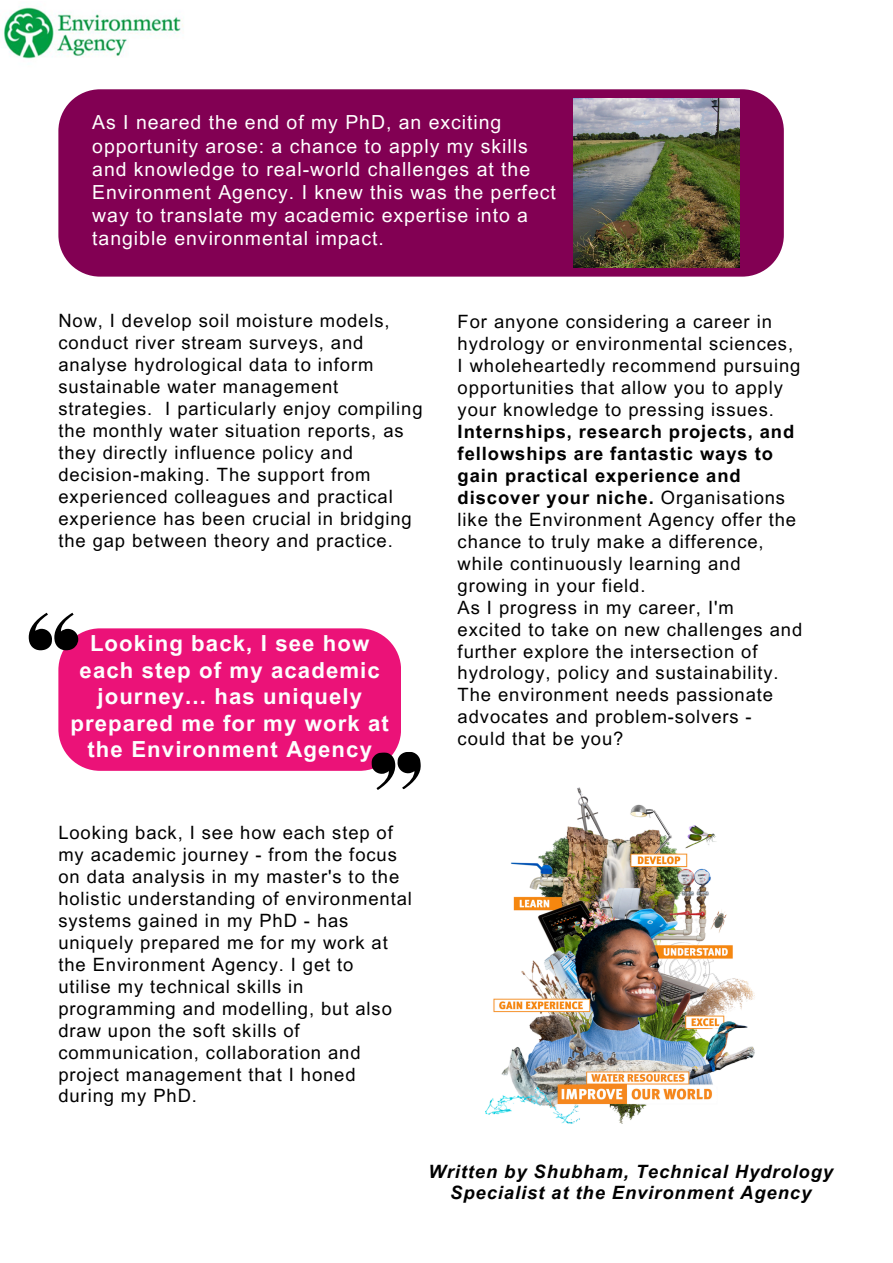
<style>
.page{position:relative;width:893px;height:1263px;background:#fff}
.page>*{position:absolute;margin:0;border:0;box-sizing:border-box;transform-origin:0 0}
.t1{font:700 22.2px/26.4px "Arial MT Pro";letter-spacing:.05em;color:#fdfefe;text-align:center}
.t2{font:19.42px/23.2px "Arial MT Pro";letter-spacing:.05em;color:#fff}
.t3{font:18.38px/21.9px "Arial MT Pro";letter-spacing:.05em;color:#000}
.t4{font:italic 700 18.38px/21.9px "Arial MT Pro";letter-spacing:.05em;color:#000;text-align:center}
.s1{font-weight:700}
</style>
<div class="page">
<img style="left:4px;top:7px;width:179px;height:52px">
<div style="left:58px;top:89px;width:725px;height:188px;background:#820053"></div>
<div style="left:58px;top:628px;width:343px;height:143px;background:#eb1278"></div>
<svg style="left:29px;top:613px;width:49px;height:37px"></svg>
<svg style="left:371px;top:751px;width:50px;height:39px"></svg>
<img style="left:574px;top:99px;width:166px;height:168px">
<img style="left:485px;top:787px;width:270px;height:337px">
<p class="t2" style="left:92px;top:113px;width:465px">As I neared the end of my PhD, an exciting opportunity arose: a chance to apply my skills and knowledge to real-world challenges at the Environment Agency. I knew this was the perfect way to translate my academic expertise into a tangible environmental impact.</p>
<p class="t3" style="left:58px;top:312px;width:366px">Now, I develop soil moisture models, conduct river stream surveys, and analyse hydrological data to inform sustainable water management strategies. I particularly enjoy compiling the monthly water situation reports, as they directly influence policy and decision-making. The support from experienced colleagues and practical experience has been crucial in bridging the gap between theory and practice.</p>
<p class="t1" style="left:70px;top:633px;width:320px">Looking back, I see how each step of my academic journey... has uniquely prepared me for my work at the Environment Agency</p>
<p class="t3" style="left:457px;top:313px;width:344px">For anyone considering a career in hydrology or environmental sciences, I wholeheartedly recommend pursuing opportunities that allow you to apply your knowledge to pressing issues.<br><span class="s1">Internships, research projects, and fellowships are fantastic ways to gain practical experience and discover your niche.</span> Organisations like the Environment Agency offer the chance to truly make a difference, while continuously learning and growing in your field.</p>
<p class="t3" style="left:457px;top:598px;width:346px">As I progress in my career, I'm<br>excited to take on new challenges and further explore the intersection of hydrology, policy and sustainability.<br>The environment needs passionate advocates and problem-solvers - could that be you?</p>
<p class="t3" style="left:58px;top:824px;width:355px">Looking back, I see how each step of my academic journey - from the focus on data analysis in my master's to the holistic understanding of environmental systems gained in my PhD - has uniquely prepared me for my work at the Environment Agency. I get to<br>utilise my technical skills in programming and modelling, but also draw upon the soft skills of communication, collaboration and project management that I honed during my PhD.</p>
<p class="t4" style="left:428px;top:1162px;width:406px">Written by Shubham, Technical Hydrology<br>Specialist at the Environment Agency</p>
</div>
